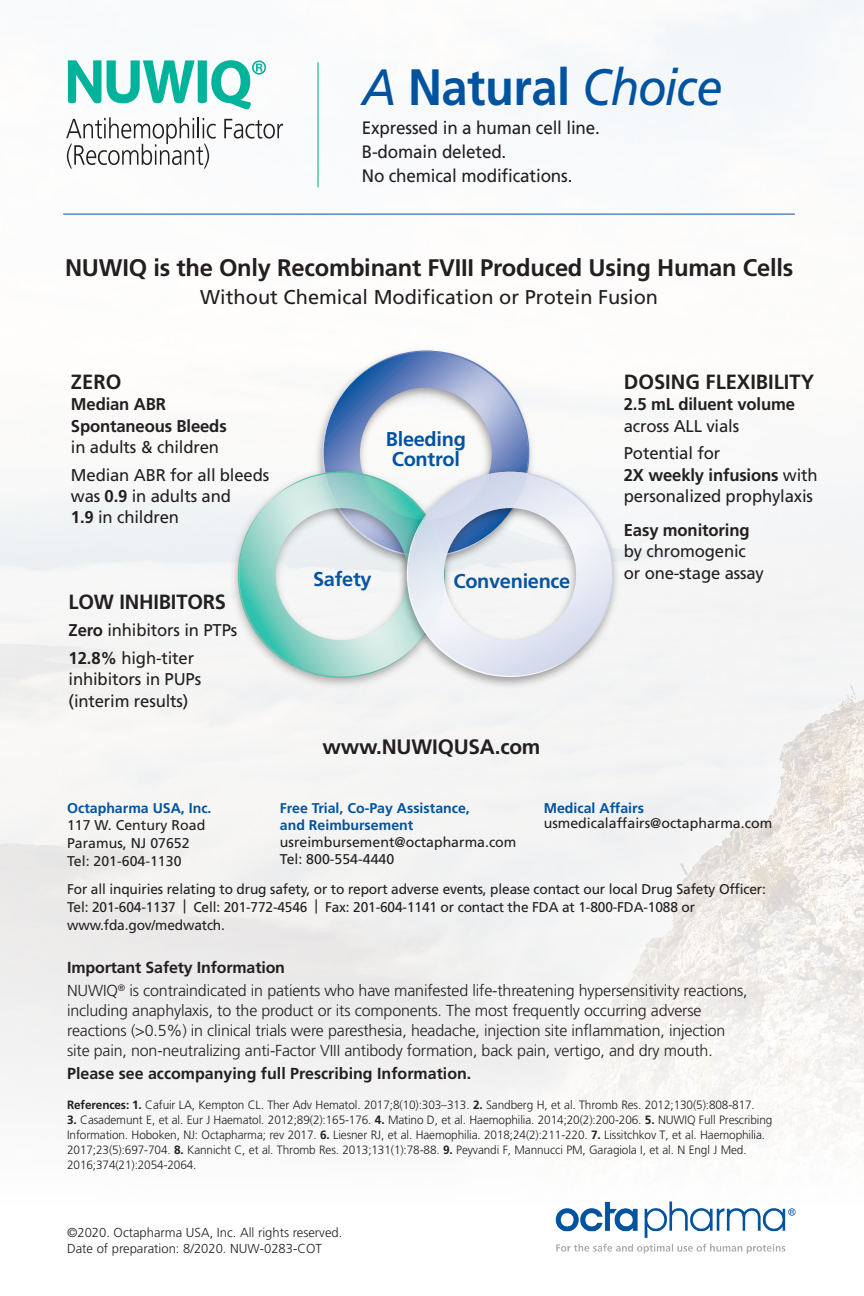
<style>
.page{position:relative;width:864px;height:1296px;background:#fff}
.page>*{position:absolute;margin:0;border:0;box-sizing:border-box;transform-origin:0 0}
.t1{font:italic 51px "Frutiger LT Std";letter-spacing:-.03em;color:#0153a0;scale:.92 1}
.Subhead{font:700 24px "Frutiger LT Std";letter-spacing:-.01em;color:#231f20}
.Bullet{font:700 20.8px "Frutiger LT Std";letter-spacing:-.01em;color:#231f20}
.Main_Head{font:700 20.6px "Frutiger LT Std";color:#231f20}
.Subhead-2{font:20px "Frutiger LT Std";color:#231f20}
.t2{font:700 20px "Frutiger LT Std";letter-spacing:-.015em;color:#08549f}
.t3{font:700 20px/20px "Frutiger LT Std";letter-spacing:-.015em;color:#0153a0}
.t4{font:18px/24px "Frutiger LT Std";letter-spacing:-.01em;color:#231f20;scale:.95 1}
.Main_Head-2{font:17px/21.4px "Frutiger LT Std";letter-spacing:-.01em;color:#231f20}
.Body_Copy{font:17px/21.2px "Frutiger LT Std";letter-spacing:-.01em;color:#231f20}
.Main_Head-3{font:700 17px/21.2px "Frutiger LT Std";letter-spacing:-.01em;color:#231f20}
.Body_Copy-2{font:300 16px/20px "Frutiger LT Std";letter-spacing:-.01em;color:#231f20}
.Body_Copy-3{font:700 16px "Frutiger LT Std";color:#231f20}
.Bullet-2{font:14.2px/18.2px "Frutiger LT Std";letter-spacing:-.01em;color:#231f20}
.Bullet-3{font:700 14.2px/17.4px "Frutiger LT Std";color:#0153a0}
.Bullet-4{font:300 13px "Frutiger LT Std";color:#231f20}
.subHead_Green{font:300 12px/15px "Frutiger LT Std";letter-spacing:-.01em;color:#231f20}
.s1{font-weight:700;font-style:normal}
.s2{font-weight:700}
.s3{font-weight:400}
</style>
<div class="page">
<img style="left:0;top:0;width:864px;height:1140px">
<img style="left:555px;top:1201px;width:241px;height:53px">
<svg style="left:224px;top:119px;width:59px;height:20px"></svg>
<svg style="left:66px;top:117px;width:150px;height:52px"></svg>
<svg style="left:68px;top:60px;width:33px;height:43px"></svg>
<svg style="left:107px;top:60px;width:159px;height:50px"></svg>
<hr style="left:318px;top:62px;width:1px;height:125px;background:#00a78e">
<hr style="left:63px;top:214px;width:732px;height:1px;background:#0153a0">
<img style="left:310px;top:343px;width:229px;height:7px">
<img style="left:226px;top:464px;width:169px;height:228px">
<img style="left:395px;top:464px;width:228px;height:228px">
<svg style="left:237px;top:350px;width:377px;height:328px"></svg>
<p class="t1" style="left:362px;top:58px;width:394px">A <span class="s1">Natural</span> Choice</p>
<p class="t4" style="left:362px;top:116px;width:252px">Expressed in a human cell line.<br>B-domain deleted.</p>
<p class="t4" style="left:362px;top:164px;width:223px">No chemical modifications.</p>
<p class="Subhead" style="left:65px;top:253px;width:730px">NUWIQ is the Only Recombinant FVIII Produced Using Human Cells</p>
<p class="Subhead-2" style="left:200px;top:286px;width:459px">Without Chemical Modification or Protein Fusion</p>
<p class="Main_Head" style="left:71px;top:370px;width:52px">ZERO</p>
<p class="Main_Head-3" style="left:71px;top:394px;width:157px">Median ABR<br>Spontaneous Bleeds</p>
<p class="Main_Head-2" style="left:71px;top:436px;width:150px">in adults &amp; children</p>
<p class="Main_Head-2" style="left:71px;top:464px;width:200px">Median ABR for all bleeds was <span class="s2">0.9</span> in adults and<br><span class="s2">1.9</span> in children</p>
<p class="Main_Head" style="left:69px;top:589px;width:159px">LOW INHIBITORS</p>
<p class="Main_Head-2" style="left:69px;top:620px;width:170px"><span class="s2">Zero</span> inhibitors in PTPs</p>
<p class="Main_Head-2" style="left:69px;top:647px;width:134px"><span class="s2">12.8%</span> high-titer inhibitors in PUPs (interim results)</p>
<p class="t3" style="left:386px;top:429px;width:82px">Bleeding<br>Control</p>
<p class="t2" style="left:313px;top:567px;width:60px">Safety</p>
<p class="t2" style="left:453px;top:569px;width:118px">Convenience</p>
<p class="Bullet" style="left:322px;top:735px;width:220px">www.NUWIQUSA.com</p>
<p class="Main_Head" style="left:624px;top:370px;width:192px">DOSING FLEXIBILITY</p>
<p class="Main_Head-3" style="left:624px;top:394px;width:173px">2.5 mL diluent volume <span class="s3">across ALL vials</span></p>
<p class="Body_Copy" style="left:624px;top:443px;width:195px">Potential for<br><span class="s2">2X weekly infusions</span> with personalized prophylaxis</p>
<p class="Body_Copy" style="left:624px;top:520px;width:142px"><span class="s2">Easy monitoring </span>by chromogenic or one-stage assay</p>
<p class="Bullet-3" style="left:67px;top:799px;width:146px">Octapharma USA, Inc.</p>
<p class="Bullet-2" style="left:67px;top:816px;width:140px">117 W. Century Road</p>
<p class="Bullet-2" style="left:67px;top:834px;width:124px">Paramus, NJ 07652</p>
<p class="Bullet-2" style="left:67px;top:852px;width:116px">Tel: 201-604-1130</p>
<p class="Bullet-3" style="left:280px;top:799px;width:191px">Free Trial, Co-Pay Assistance, and Reimbursement</p>
<p class="Bullet-2" style="left:280px;top:834px;width:238px;line-height:17.4px">usreimbursement@octapharma.com<br>Tel: 800-554-4440</p>
<p class="Bullet-3" style="left:544px;top:799px;width:102px">Medical Affairs</p>
<p class="Bullet-2" style="left:544px;top:814px;width:230px">usmedicalaffairs@octapharma.com</p>
<p class="Bullet-2" style="left:67px;top:880px;width:700px">For all inquiries relating to drug safety, or to report adverse events, please contact our local Drug Safety Officer:<br>Tel: 201-604-1137 | Cell: 201-772-4546 | Fax: 201-604-1141 or contact the FDA at 1-800-FDA-1088 or www.fda.gov/medwatch.</p>
<p class="Body_Copy-3" style="left:67px;top:958px;width:219px">Important Safety Information</p>
<p class="Body_Copy-2" style="left:67px;top:981px;width:682px">NUWIQ<sup>®</sup> is contraindicated in patients who have manifested life-threatening hypersensitivity reactions, including anaphylaxis, to the product or its components. The most frequently occurring adverse reactions (&gt;0.5%) in clinical trials were paresthesia, headache, injection site inflammation, injection site pain, non-neutralizing anti-Factor VIII antibody formation, back pain, vertigo, and dry mouth.</p>
<p class="Body_Copy-3" style="left:67px;top:1064px;width:406px">Please see accompanying full Prescribing Information.</p>
<p class="subHead_Green" style="left:67px;top:1098px;width:689px"><span class="s2">References: 1.</span> Cafuir LA, Kempton CL. Ther Adv Hematol. 2017;8(10):303–313. <span class="s2">2.</span> Sandberg H, et al. Thromb Res. 2012;130(5):808-817.</p>
<p class="subHead_Green" style="left:67px;top:1113px;width:707px"><span class="s2">3.</span> Casademunt E, et al. Eur J Haematol. 2012;89(2):165-176. <span class="s2">4.</span> Matino D, et al. Haemophilia. 2014;20(2):200-206. <span class="s2">5.</span> NUWIQ Full Prescribing Information. Hoboken, NJ: Octapharma; rev 2017. <span class="s2">6.</span> Liesner RJ, et al. Haemophilia. 2018;24(2):211-220. <span class="s2">7.</span> Lissitchkov T, et al. Haemophilia.<br>2017;23(5):697-704. <span class="s2">8.</span> Kannicht C, et al. Thromb Res. 2013;131(1):78-88. <span class="s2">9.</span> Peyvandi F, Mannucci PM, Garagiola I, et al. N Engl J Med.<br>2016;374(21):2054-2064.</p>
<p class="Bullet-4" style="left:67px;top:1225px;width:277px">©2020. Octapharma USA, Inc. All rights reserved.</p>
<p class="Bullet-4" style="left:67px;top:1241px;width:256px">Date of preparation: 8/2020. NUW-0283-COT</p>
</div>
